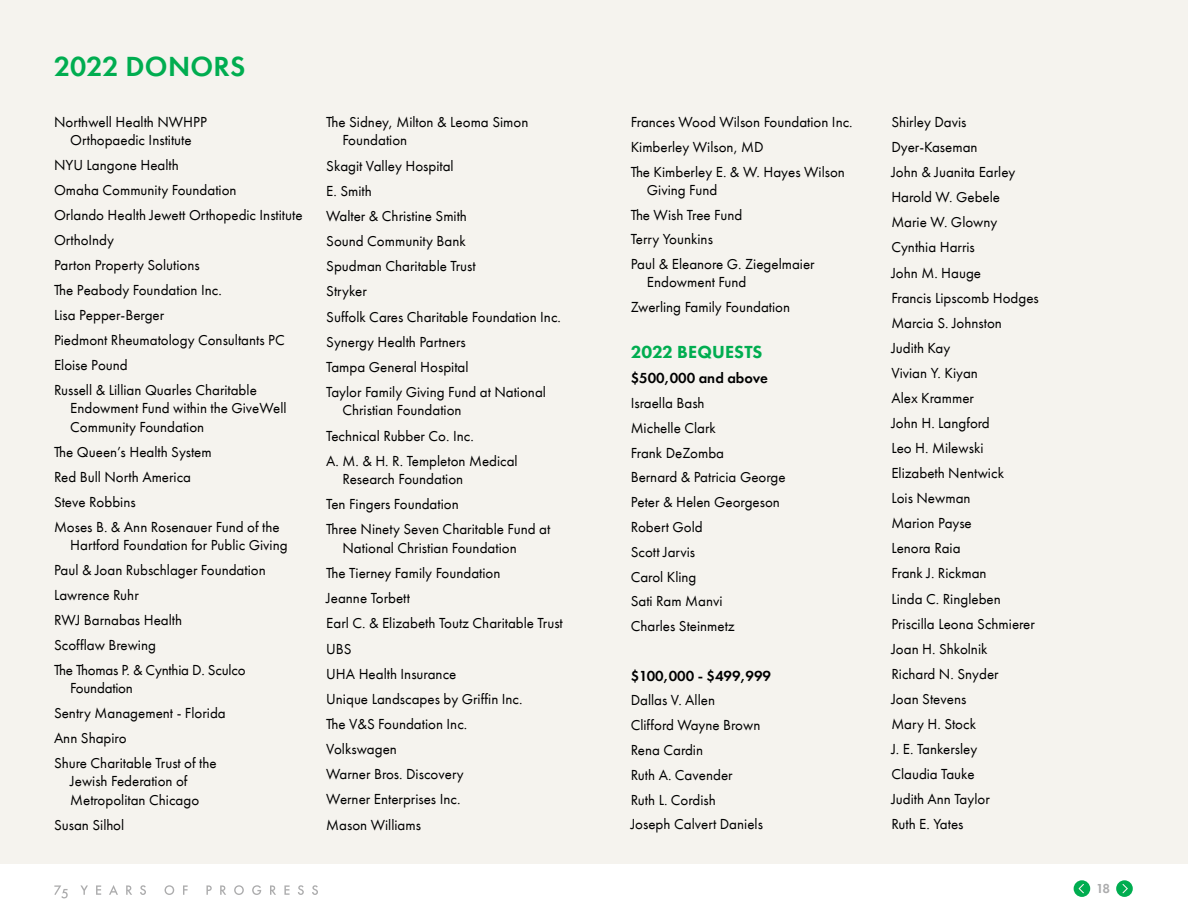
<style>
.page{position:relative;width:1188px;height:918px;background:#fff}
.page>*{position:absolute;margin:0;border:0;box-sizing:border-box;transform-origin:0 0}
.t1{font:600 28.5px "Futura PT";letter-spacing:.01em;color:#00ad50}
.t2{font:800 18px "Futura PT";letter-spacing:.01em;color:#00ad50}
.t3{font:15px/25px "Futura PT";color:#000}
.t4{font:600 15px "Futura PT";color:#000}
.t5{font:600 13.5px "Futura PT";color:#acacad}
</style>
<div class="page">
<div style="left:0;top:0;width:1188px;height:864px;background:#f5f3ee"></div>
<svg style="left:54px;top:885px;width:14px;height:13px"></svg>
<svg style="left:80px;top:885px;width:8px;height:10px"></svg>
<svg style="left:96px;top:885px;width:5px;height:10px"></svg>
<svg style="left:109px;top:885px;width:9px;height:10px"></svg>
<svg style="left:126px;top:885px;width:6px;height:10px"></svg>
<svg style="left:140px;top:885px;width:6px;height:10px"></svg>
<svg style="left:165px;top:885px;width:9px;height:10px"></svg>
<svg style="left:183px;top:885px;width:5px;height:10px"></svg>
<svg style="left:206px;top:885px;width:6px;height:10px"></svg>
<svg style="left:220px;top:885px;width:6px;height:10px"></svg>
<svg style="left:234px;top:885px;width:10px;height:10px"></svg>
<svg style="left:252px;top:885px;width:9px;height:10px"></svg>
<svg style="left:270px;top:885px;width:6px;height:10px"></svg>
<svg style="left:284px;top:885px;width:6px;height:10px"></svg>
<svg style="left:298px;top:885px;width:6px;height:10px"></svg>
<svg style="left:312px;top:885px;width:6px;height:10px"></svg>
<svg style="left:1116px;top:880px;width:17px;height:17px"></svg>
<div style="left:1074px;top:880px;width:16px;height:17px;background:#00ad50;border-radius:50%"></div>
<svg style="left:1119px;top:881px;width:12px;height:16px"></svg>
<svg style="left:1076px;top:881px;width:11px;height:16px"></svg>
<h1 class="t1" style="left:54px;top:48px;width:193px">2022 DONORS</h1>
<p class="t3" style="left:54px;top:113px;width:154px;line-height:18.3px;text-align:center">Northwell Health NWHPP<br>Orthopaedic Institute</p>
<p class="t3" style="left:54px;top:153px;width:250px">NYU Langone Health<br>Omaha Community Foundation<br>Orlando Health Jewett Orthopedic Institute<br>OrthoIndy<br>Parton Property Solutions<br>The Peabody Foundation Inc.<br>Lisa Pepper-Berger<br>Piedmont Rheumatology Consultants PC<br>Eloise Pound<br>Russell &amp; Lillian Quarles Charitable</p>
<p class="t3" style="left:70px;top:399px;width:218px;line-height:18.3px">Endowment Fund within the GiveWell<br>Community Foundation</p>
<p class="t3" style="left:54px;top:439px;width:227px">The Queen’s Health System<br>Red Bull North America<br>Steve Robbins<br>Moses B. &amp; Ann Rosenauer Fund of the</p>
<p class="t3" style="left:54px;top:532px;width:235px;text-indent:16px">Hartford Foundation for Public Giving<br>Paul &amp; Joan Rubschlager Foundation<br>Lawrence Ruhr<br>RWJ Barnabas Health<br>Scofflaw Brewing<br>The Thomas P. &amp; Cynthia D. Sculco</p>
<p class="t3" style="left:54px;top:675px;width:173px;text-indent:16px">Foundation<br>Sentry Management - Florida<br>Ann Shapiro<br>Shure Charitable Trust of the</p>
<p class="t3" style="left:70px;top:772px;width:131px;line-height:18.3px">Jewish Federation of<br>Metropolitan Chicago</p>
<p class="t3" style="left:54px;top:812px;width:72px">Susan Silhol</p>
<p class="t3" style="left:342px;top:113px;width:187px;line-height:18.5px;text-indent:-16px">The Sidney, Milton &amp; Leoma Simon<br>Foundation</p>
<p class="t3" style="left:326px;top:153px;width:236px">Skagit Valley Hospital<br>E. Smith<br>Walter &amp; Christine Smith<br>Sound Community Bank<br>Spudman Charitable Trust<br>Stryker<br>Suffolk Cares Charitable Foundation Inc.<br>Synergy Health Partners<br>Tampa General Hospital<br>Taylor Family Giving Fund at National</p>
<p class="t3" style="left:326px;top:398px;width:193px;text-indent:16px">Christian Foundation<br>Technical Rubber Co. Inc.<br>A. M. &amp; H. R. Templeton Medical</p>
<p class="t3" style="left:326px;top:466px;width:226px;text-indent:16px">Research Foundation<br>Ten Fingers Foundation<br>Three Ninety Seven Charitable Fund at</p>
<p class="t3" style="left:326px;top:535px;width:238px;text-indent:16px">National Christian Foundation<br>The Tierney Family Foundation<br>Jeanne Torbett<br>Earl C. &amp; Elizabeth Toutz Charitable Trust<br>UBS<br>UHA Health Insurance<br>Unique Landscapes by Griffin Inc.<br>The V&amp;S Foundation Inc.<br>Volkswagen<br>Warner Bros. Discovery<br>Werner Enterprises Inc.<br>Mason Williams</p>
<p class="t3" style="left:631px;top:110px;width:223px">Frances Wood Wilson Foundation Inc.<br>Kimberley Wilson, MD<br>The Kimberley E. &amp; W. Hayes Wilson</p>
<p class="t3" style="left:631px;top:177px;width:186px;text-indent:16px">Giving Fund<br>The Wish Tree Fund<br>Terry Younkins<br>Paul &amp; Eleanore G. Ziegelmaier</p>
<p class="t3" style="left:631px;top:270px;width:161px;text-indent:16px">Endowment Fund<br>Zwerling Family Foundation</p>
<p class="t2" style="left:631px;top:341px;width:133px">2022 BEQUESTS</p>
<p class="t4" style="left:631px;top:369px;width:139px">$500,000 and above</p>
<p class="t3" style="left:631px;top:391px;width:156px">Israella Bash<br>Michelle Clark<br>Frank DeZomba<br>Bernard &amp; Patricia George<br>Peter &amp; Helen Georgeson<br>Robert Gold<br>Scott Jarvis<br>Carol Kling<br>Sati Ram Manvi<br>Charles Steinmetz</p>
<p class="t4" style="left:631px;top:666px;width:142px">$100,000 - $499,999</p>
<p class="t3" style="left:631px;top:688px;width:134px">Dallas V. Allen<br>Clifford Wayne Brown<br>Rena Cardin<br>Ruth A. Cavender<br>Ruth L. Cordish<br>Joseph Calvert Daniels</p>
<p class="t3" style="left:891px;top:109px;width:149px">Shirley Davis<br>Dyer-Kaseman<br>John &amp; Juanita Earley<br>Harold W. Gebele<br>Marie W. Glowny<br>Cynthia Harris<br>John M. Hauge<br>Francis Lipscomb Hodges<br>Marcia S. Johnston<br>Judith Kay<br>Vivian Y. Kiyan<br>Alex Krammer<br>John H. Langford<br>Leo H. Milewski<br>Elizabeth Nentwick<br>Lois Newman<br>Marion Payse<br>Lenora Raia<br>Frank J. Rickman<br>Linda C. Ringleben<br>Priscilla Leona Schmierer<br>Joan H. Shkolnik<br>Richard N. Snyder<br>Joan Stevens<br>Mary H. Stock<br>J. E. Tankersley<br>Claudia Tauke<br>Judith Ann Taylor<br>Ruth E. Yates</p>
<p class="t5" style="left:1096px;top:880px;width:16px">18</p>
</div>
